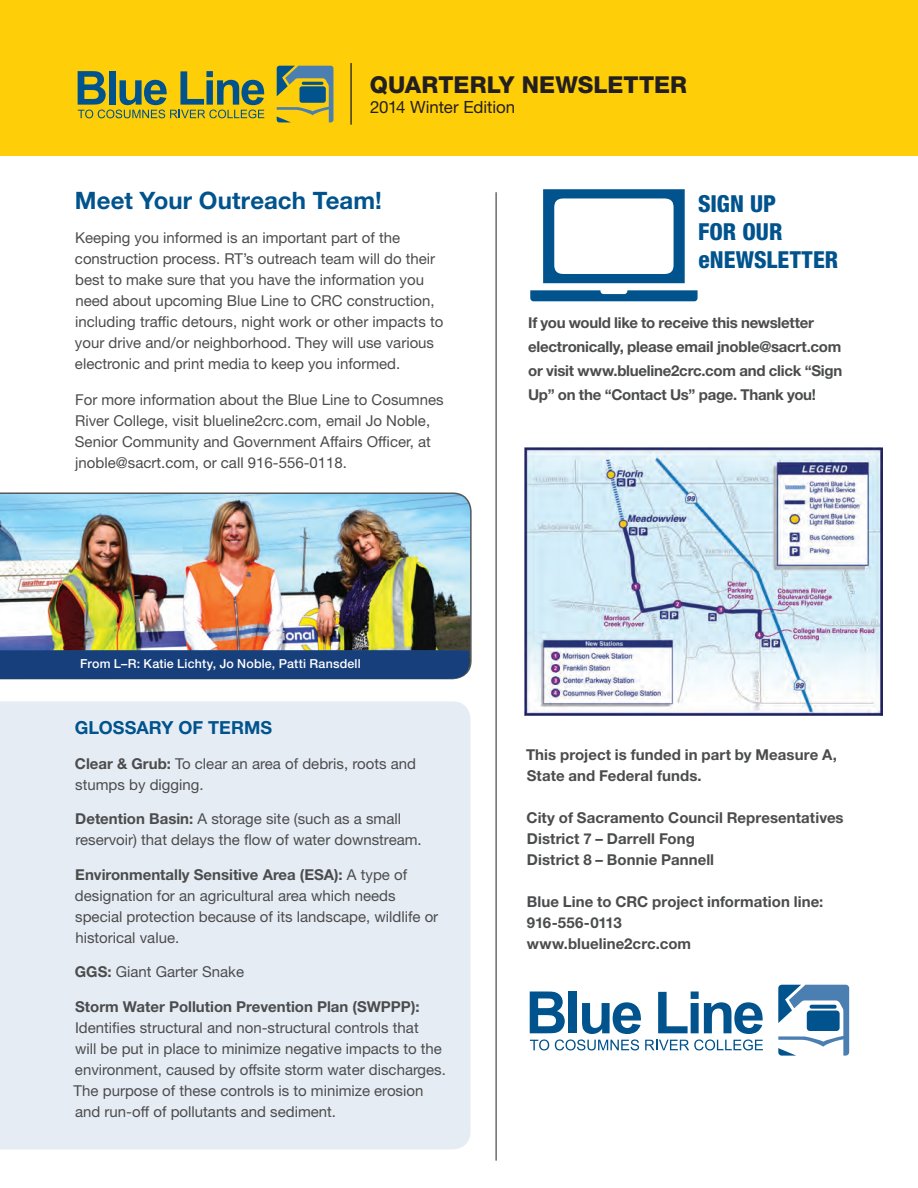
<style>
.page{position:relative;width:918px;height:1188px;background:#fff}
.page>*{position:absolute;margin:0;border:0;box-sizing:border-box;transform-origin:0 0}
.t1{font:700 24px "Helvetica Neue LT Std";color:#00538d}
.t2{font:800 condensed 23.4px/27.6px "Helvetica Neue LT Std";color:#00538d}
.t3{font:800 23.4px "Helvetica Neue LT Std";letter-spacing:.005em;color:#231f20}
.t4{font:700 18px "Helvetica Neue LT Std";letter-spacing:.005em;color:#00538d}
.t5{font:16.8px "Helvetica Neue LT Std";letter-spacing:-.005em;color:#231f20}
.t6{font:15px/21px "Helvetica Neue LT Std";color:#4b4c4d}
.t7{font:700 15px/21px "Helvetica Neue LT Std";color:#4b4c4d}
.t8{font:500 12.45px "Helvetica Neue LT Std";letter-spacing:.015em;color:#fff}
.s1{font-weight:700}
</style>
<div class="page">
<div style="left:0;top:0;width:918px;height:156px;background:#fece08"></div>
<svg style="left:78px;top:71px;width:186px;height:47px"></svg>
<svg style="left:277px;top:66px;width:56px;height:56px"></svg>
<hr style="left:350px;top:63px;width:2px;height:62px;background:#231f20">
<hr style="left:496px;top:192px;width:1px;height:969px;background:#231f20">
<svg style="left:530px;top:992px;width:233px;height:58px"></svg>
<svg style="left:778px;top:985px;width:71px;height:71px"></svg>
<img style="left:524px;top:448px;width:359px;height:268px">
<svg style="left:543px;top:189px;width:142px;height:94px"></svg>
<svg style="left:530px;top:290px;width:168px;height:11px;background:#166297"></svg>
<div style="left:0;top:701px;width:471px;height:448px;background:#e6ecf4"></div>
<img style="left:0;top:492px;width:472px;height:179px">
<div style="left:0;top:650px;width:469px;height:29px;background:#163f7c"></div>
<h2 class="t3" style="left:370px;top:70px;width:319px">QUARTERLY NEWSLETTER</h2>
<p class="t5" style="left:370px;top:97px;width:147px">2014 Winter Edition</p>
<h1 class="t1" style="left:75px;top:186px;width:309px">Meet Your Outreach Team!</h1>
<p class="t6" style="left:75px;top:227px;width:370px">Keeping you informed is an important part of the construction process. RT’s outreach team will do their best to make sure that you have the information you need about upcoming Blue Line to CRC construction, including traffic detours, night work or other impacts to your drive and/or neighborhood. They will use various electronic and print media to keep you informed.</p>
<p class="t6" style="left:75px;top:389px;width:370px">For more information about the Blue Line to Cosumnes River College, visit blueline2crc.com, email Jo Noble, Senior Community and Government Affairs Officer, at jnoble@sacrt.com, or call 916-556-0118.</p>
<p class="t8" style="left:80px;top:656px;width:282px">From L–R: Katie Lichty, Jo Noble, Patti Ransdell</p>
<p class="t4" style="left:75px;top:717px;width:199px">Glossary of Terms</p>
<p class="t6" style="left:75px;top:753px;width:343px"><span class="s1">Clear &amp; Grub:</span> To clear an area of debris, roots and stumps by digging.</p>
<p class="t6" style="left:75px;top:808px;width:348px"><span class="s1">Detention Basin:</span> A storage site (such as a small reservoir) that delays the flow of water downstream.</p>
<p class="t7" style="left:75px;top:864px;width:240px">Environmentally Sensitive Area (ESA</p>
<p class="t6" style="left:75px;top:864px;width:365px;text-indent:259px"><span class="s1">):</span> A type of designation for an agricultural area which needs special protection because of its landscape, wildlife or historical value.</p>
<p class="t6" style="left:75px;top:961px;width:171px"><span class="s1">GGS:</span> Giant Garter Snake</p>
<p class="t7" style="left:75px;top:996px;width:346px">Storm Water Pollution Prevention Plan (SWPPP):</p>
<p class="t6" style="left:74px;top:1017px;width:374px">Identifies structural and non-structural controls that<br>will be put in place to minimize negative impacts to the environment, caused by offsite storm water discharges.<br>The purpose of these controls is to minimize erosion and run-off of pollutants and sediment.</p>
<h2 class="t2" style="left:698px;top:190px;width:142px">SIGN UP<br>FOR OUR eNEWSLETTER</h2>
<p class="t7" style="left:528px;top:310px;width:316px;line-height:24px">If you would like to receive this newsletter electronically, please email jnoble@sacrt.com or visit www.blueline2crc.com and click “Sign Up” on the “Contact Us” page. Thank you!</p>
<p class="t7" style="left:526px;top:744px;width:313px">This project is funded in part by Measure A,<br>State and Federal funds.</p>
<p class="t7" style="left:527px;top:807px;width:319px">City of Sacramento Council Representatives<br>District 7 – Darrell Fong<br>District 8 – Bonnie Pannell</p>
<p class="t7" style="left:527px;top:891px;width:101px">Blue Line to CRC</p>
<p class="t7" style="left:652px;top:891px;width:173px">project information line:</p>
<p class="t7" style="left:527px;top:912px;width:166px">916-556-0113 www.blueline2crc.com</p>
</div>
